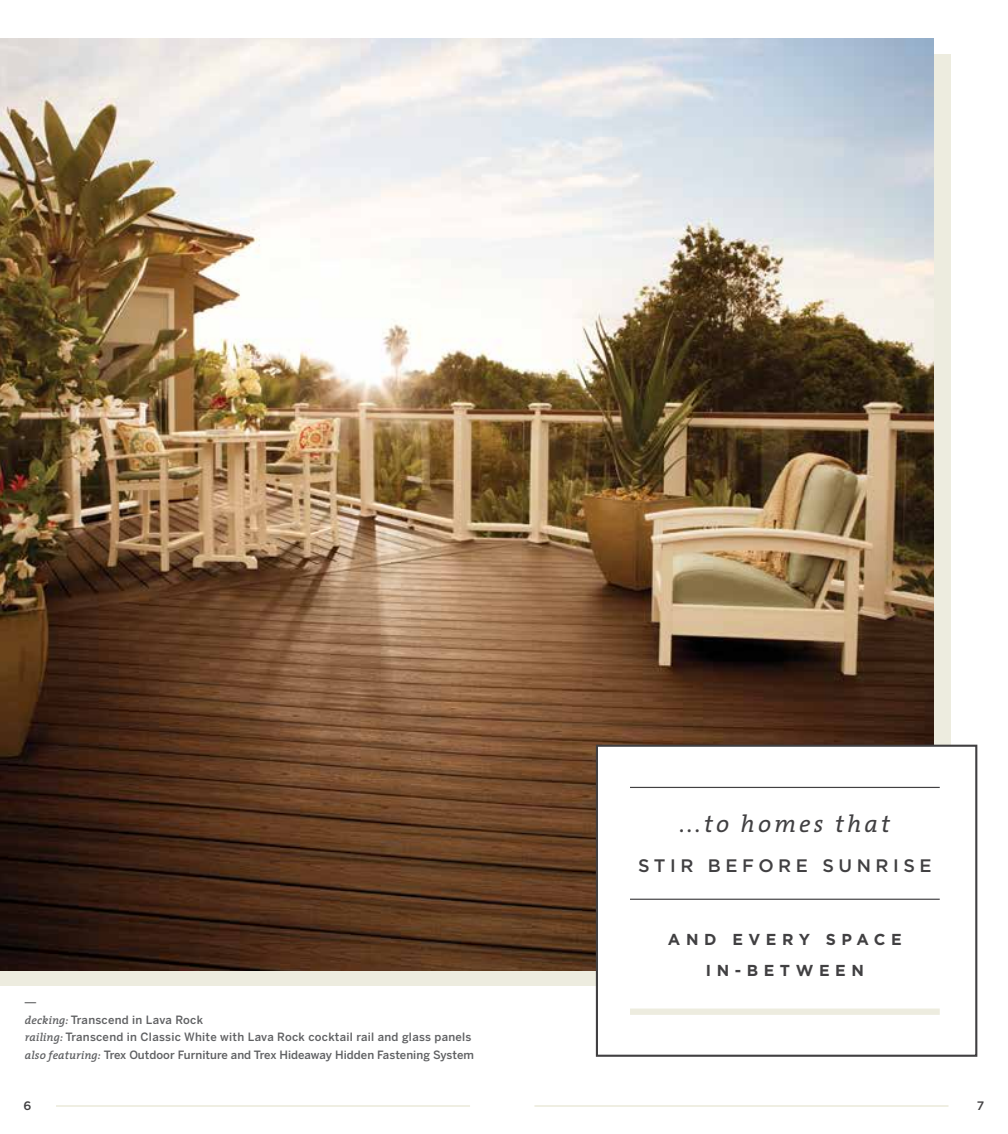
<style>
.page{position:relative;width:1008px;height:1134px;background:#fff}
.page>*{position:absolute;margin:0;border:0;box-sizing:border-box;transform-origin:0 0}
.t1{font:italic 24.15px "The Serif";letter-spacing:.13em;color:#414042}
.t2{font:500 18.03px "Gotham";letter-spacing:.25em;color:#414042}
.t3{font:700 15.92px/31.5px "Gotham";letter-spacing:.35em;color:#414042;text-align:center}
.t4{font:500 12.25px "Gotham";color:#414042}
.t5{font:500 11.38px/17.5px "Benton Sans";letter-spacing:.01em;color:#606163}
.t6{font:italic 600 11.38px "The Serif";color:#606163}
.s1{font-family:"The Serif";font-weight:600;font-style:italic}
</style>
<div class="page">
<hr style="left:56px;top:1106px;width:414px;height:1px;background:#e0dec6">
<div style="left:0;top:54px;width:951px;height:932px;background:#edecdf"></div>
<img style="left:0;top:39px;width:934px;height:931px">
<hr style="left:534px;top:1106px;width:414px;height:1px;background:#e0dec6">
<div style="left:596px;top:745px;width:381px;height:312px;background:#fff;border:2px solid #414042"></div>
<hr style="left:630px;top:787px;width:310px;height:1px;background:#414042">
<div style="left:630px;top:1009px;width:310px;height:6px;background:#edecdf"></div>
<hr style="left:630px;top:899px;width:310px;height:1px;background:#414042">
<h1 class="t1" style="left:680px;top:804px;width:212px">...to homes that</h1>
<h2 class="t2" style="left:638px;top:856px;width:295px">STIR BEFORE SUNRISE</h2>
<p class="t6" style="left:25px;top:993px;width:13px">—</p>
<p class="t5" style="left:25px;top:1011px;width:451px"><span class="s1">decking:</span> Transcend in Lava Rock<br><span class="s1">railing:</span> Transcend in Classic White with Lava Rock cocktail rail and glass panels <span class="s1">also featuring:</span> Trex Outdoor Furniture and Trex Hideaway Hidden Fastening System</p>
<h3 class="t3" style="left:668px;top:923px;width:235px">AND EVERY SPACE<br>IN-BETWEEN</h3>
<p class="t4" style="left:24px;top:1099px;width:10px">6</p>
<p class="t4" style="left:977px;top:1099px;width:9px">7</p>
</div>
